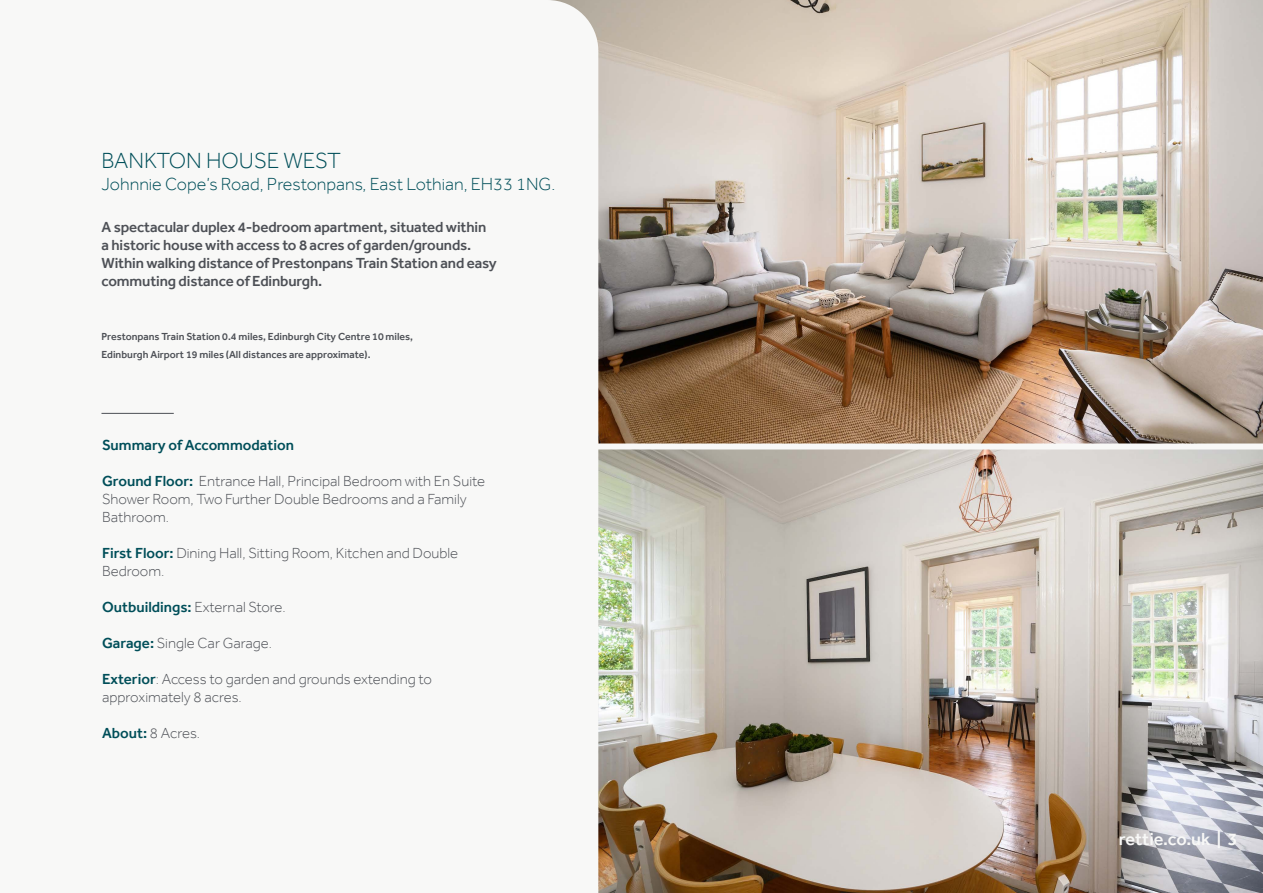
<style>
.page{position:relative;width:1263px;height:893px;background:#fff}
.page>*{position:absolute;margin:0;border:0;box-sizing:border-box;transform-origin:0 0}
.t1{font:300 22.5px "Effra";color:#004e59}
.t2{font:300 18px "Effra";color:#004e59}
.t3{font:500 18px "Effra";color:#f8f8f7}
.t4{font:300 15px/18px "Effra";color:#4d5056}
.t5{font:500 15px/18px "Effra";letter-spacing:-.01em;color:#4d5056}
.t6{font:500 15px "Effra";color:#004e59}
.Paragraph_Style_1{font:500 10.5px "Effra";color:#4d5056}
.s1{font-weight:500;color:#004e59}
</style>
<div class="page">
<img style="left:598px;top:0;width:665px;height:893px">
<hr style="left:101px;top:413px;width:73px;height:1px;background:#4d5056">
<div style="left:575px;top:443px;width:688px;height:6px;background:#f8f8f7"></div>
<p class="t1" style="left:101px;top:147px;width:241px">BANKTON HOUSE WEST</p>
<p class="t2" style="left:101px;top:173px;width:455px">Johnnie Cope’s Road, Prestonpans, East Lothian, EH33 1NG.</p>
<p class="t5" style="left:101px;top:217px;width:397px">A spectacular duplex 4-bedroom apartment, situated within a historic house with access to 8 acres of garden/grounds.<br>Within walking distance of Prestonpans Train Station and easy commuting distance of Edinburgh.</p>
<p class="Paragraph_Style_1" style="left:101px;top:330px;width:313px">Prestonpans Train Station 0.4 miles, Edinburgh City Centre 10 miles,</p>
<p class="Paragraph_Style_1" style="left:101px;top:348px;width:271px">Edinburgh Airport 19 miles (All distances are approximate).</p>
<p class="t6" style="left:102px;top:436px;width:193px">Summary of Accommodation</p>
<p class="t4" style="left:102px;top:472px;width:385px"><span class="s1">Ground Floor:</span> Entrance Hall, Principal Bedroom with En Suite<br>Shower Room, Two Further Double Bedrooms and a Family<br>Bathroom.</p>
<p class="t4" style="left:102px;top:544px;width:358px"><span class="s1">First Floor:</span> Dining Hall, Sitting Room, Kitchen and Double<br>Bedroom.</p>
<p class="t4" style="left:102px;top:598px;width:185px"><span class="s1">Outbuildings:</span> External Store.</p>
<p class="t4" style="left:102px;top:634px;width:172px"><span class="s1">Garage:</span> Single Car Garage.</p>
<p class="t4" style="left:102px;top:670px;width:331px"><span class="s1">Exterior</span>: Access to garden and grounds extending to approximately 8 acres.</p>
<p class="t4" style="left:102px;top:724px;width:99px"><span class="s1">About:</span> 8 Acres.</p>
<p class="t3" style="left:1119px;top:828px;width:120px">rettie.co.uk | 3</p>
</div>
